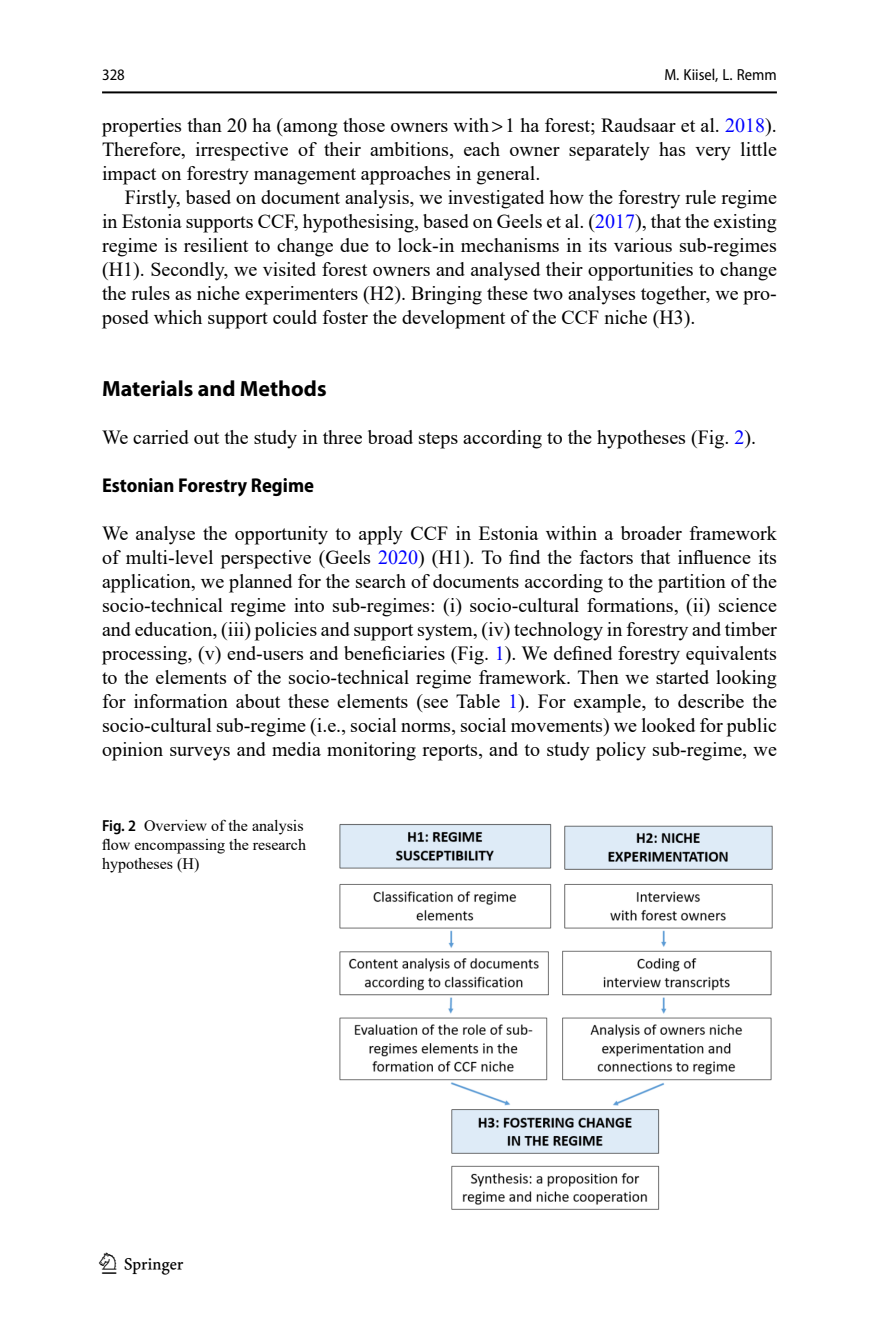
<style>
.page{position:relative;width:879px;height:1333px;background:#fff}
.page>*{position:absolute;margin:0;border:0;box-sizing:border-box;transform-origin:0 0}
.t1{font:30px "Springnew";color:#000}
.Head_1{font:700 22px "Myriad Pro";color:#000}
.Body_Text{font:20px/24px "Times New Roman PSMT2";color:#000;text-align:justify}
.Body_Text_Indent{font:20px/24px "Times New Roman PSMT2";color:#000;text-align:justify}
.Head_2{font:700 semi-condensed 20px "Myriad Pro";color:#000}
.Figure_Caption_Side{font:16px/19px "Times New Roman PSMT2";color:#000}
.t2{font:semi-condensed 16px "Myriad Pro";color:#000}
.s1{color:#00f}
.s2{font-family:"Times New Roman"}
.s3{font-family:"Myriad Pro";font-weight:600;font-stretch:semi-condensed}
</style>
<div class="page">
<hr style="left:102px;top:91px;width:675px;height:2px;background:#000">
<img style="left:339px;top:824px;width:434px;height:386px">
<p class="t2" style="left:102px;top:66px;width:24px">328</p>
<p class="t2" style="left:664px;top:66px;width:114px">M. Kiisel, L. Remm</p>
<p class="Body_Text_Indent" style="left:102px;top:112px;width:676px">properties than 20 ha (among those owners with 1 ha forest; Raudsaar et al. <span class="s1">2018</span>).<br>Therefore, irrespective of their ambitions, each owner separately has very little impact on forestry management approaches in general.</p>
<p class="Body_Text_Indent" style="left:102px;top:184px;width:676px;text-indent:23px">Firstly, based on document analysis, we investigated how the forestry rule regime in Estonia supports CCF, hypothesising, based on Geels et al. (<span class="s1">2017</span>), that the existing regime is resilient to change due to lock-in mechanisms in its various sub-regimes (H1). Secondly, we visited forest owners and analysed their opportunities to change the rules as niche experimenters (H2). Bringing these two analyses together, we pro&shy;posed which support could foster the development of the CCF niche (H3).</p>
<p class="Head_1" style="left:102px;top:374px;width:226px">Materials and Methods</p>
<p class="Body_Text" style="left:102px;top:424px;width:655px">We carried out the study in three broad steps according to the hypotheses (Fig. <span class="s1">2</span>).</p>
<p class="Head_2" style="left:102px;top:474px;width:213px">Estonian Forestry Regime</p>
<p class="Body_Text" style="left:102px;top:520px;width:676px">We analyse the opportunity to apply CCF in Estonia within a broader framework of multi-level perspective (Geels <span class="s1">2020</span><span class="s2">) (H1). To find the factors that influence its </span>application, we planned for the search of documents according to the partition of the socio-technical regime into sub-regimes: (i) socio-cultural formations, (ii) science and education, (iii) policies and support system, (iv) technology in forestry and timber <span class="s2">processing, (v) end-users and beneficiaries (Fig.</span> <span class="s1">1</span><span class="s2">). We defined forestry equivalents </span>to the elements of the socio-technical regime framework. Then we started looking for information about these elements (see Table <span class="s1">1</span>). For example, to describe the socio-cultural sub-regime (i.e., social norms, social movements) we looked for public opinion surveys and media monitoring reports, and to study policy sub-regime, we</p>
<p class="Figure_Caption_Side" style="left:102px;top:815px;width:205px"><span class="s3">Fig. 2</span> Overview of the analysis <span class="s2">flow encompassing the research </span>hypotheses (H)</p>
<h1 class="t1" style="left:102px;top:1246px;width:83px">1 3</h1>
</div>
